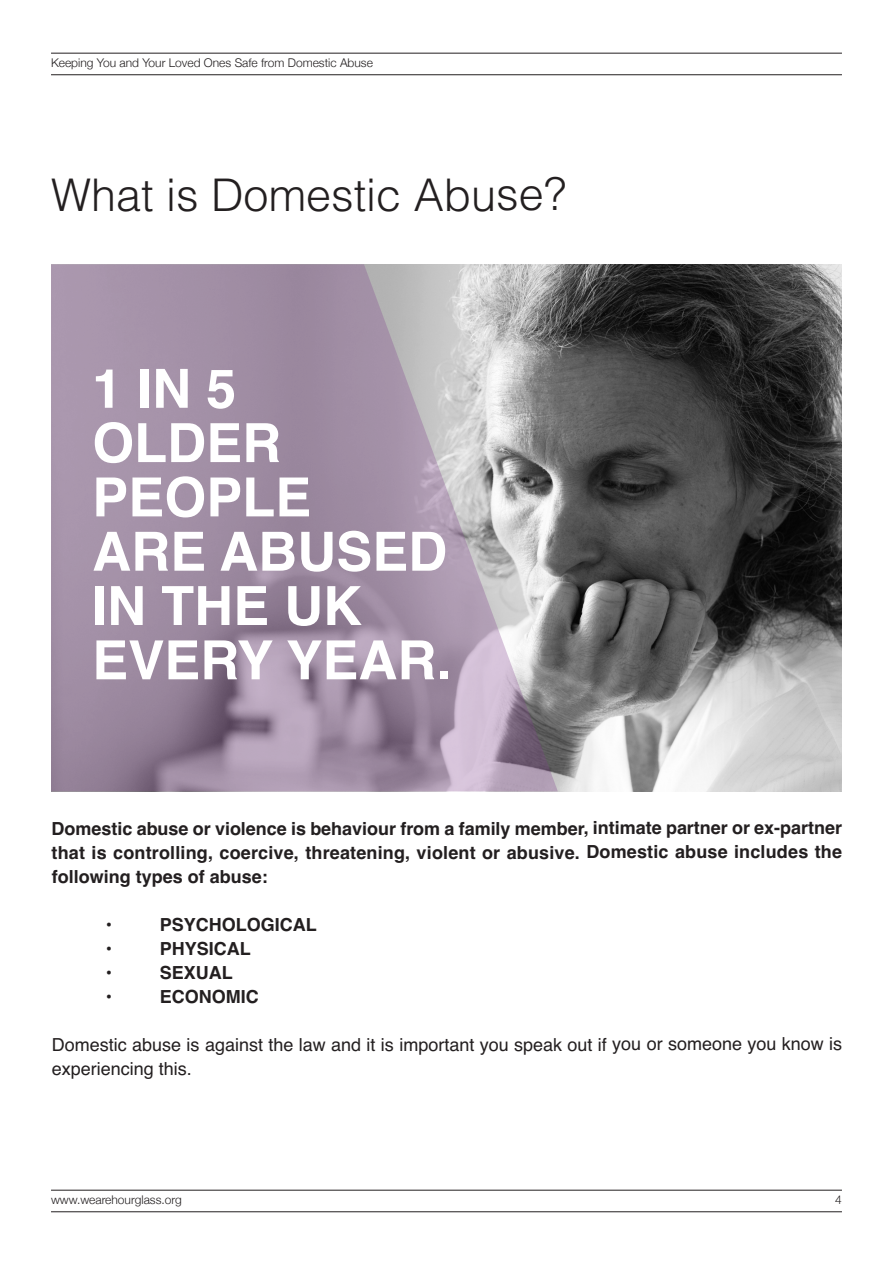
<style>
.page{position:relative;width:893px;height:1263px;background:#fff}
.page>*{position:absolute;margin:0;border:0;box-sizing:border-box;transform-origin:0 0}
.t1{font:700 54px/54.3px "Helvetica";color:#fff}
.t2{font:300 45px "Helvetica";color:#231f20}
.t3{font:700 18px/24.2px "Helvetica";color:#231f20;text-align:justify}
.t4{font:18px/24.3px "Helvetica";color:#231f20}
.t5{font:300 12px "Helvetica Neue";color:#231f20}
</style>
<div class="page">
<hr style="left:51px;top:1190px;width:791px;height:1px;background:#231f20">
<hr style="left:51px;top:1211px;width:791px;height:1px;background:#231f20">
<hr style="left:51px;top:53px;width:791px;height:1px;background:#231f20">
<hr style="left:51px;top:74px;width:791px;height:1px;background:#231f20">
<img style="left:558px;top:264px;width:284px;height:527px">
<svg style="left:51px;top:264px;width:507px;height:527px;fill:#a390a7"></svg>
<p class="t5" style="left:51px;top:55px;width:323px">Keeping You and Your Loved Ones Safe from Domestic Abuse</p>
<h2 class="t2" style="left:51px;top:156px;width:517px">What is Domestic Abuse?</h2>
<h1 class="t1" style="left:92px;top:362px;width:361px">1IN5<br>OLDER<br>PEOPLE<br>ARE ABUSED<br>IN THE UK<br>EVERY YEAR.</h1>
<p class="t3" style="left:52px;top:816px;width:792px">Domestic abuse or violence is behaviour from a family member, intimate partner or ex-partner that is controlling, coercive, threatening, violent or abusive. Domestic abuse includes the following types of abuse:</p>
<p class="t3" style="left:106px;top:913px;width:8px">•</p>
<p class="t3" style="left:160px;top:912px;width:159px">PSYCHOLOGICAL</p>
<p class="t3" style="left:106px;top:937px;width:8px">•</p>
<p class="t3" style="left:160px;top:936px;width:93px">PHYSICAL</p>
<p class="t3" style="left:106px;top:961px;width:8px">•</p>
<p class="t3" style="left:160px;top:960px;width:75px">SEXUAL</p>
<p class="t3" style="left:106px;top:985px;width:8px">•</p>
<p class="t3" style="left:160px;top:984px;width:101px">ECONOMIC</p>
<p class="t4" style="left:52px;top:1032px;width:792px">Domestic abuse is against the law and it is important you speak out if you or someone you know is experiencing this.</p>
<p class="t5" style="left:51px;top:1192px;width:132px">www.wearehourglass.org</p>
<p class="t5" style="left:835px;top:1192px;width:8px">4</p>
</div>
